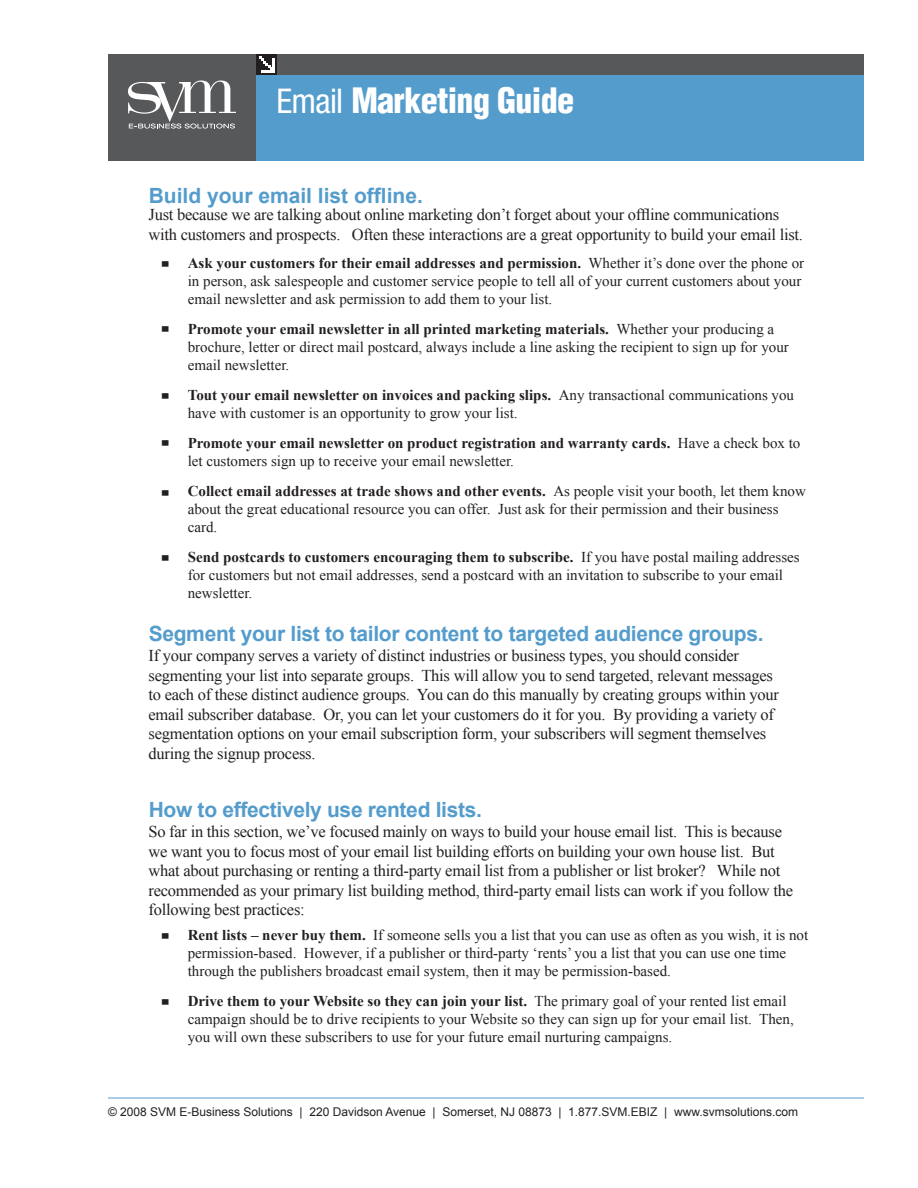
<style>
.page{position:relative;width:918px;height:1188px;background:#fff}
.page>*{position:absolute;margin:0;border:0;box-sizing:border-box;transform-origin:0 0}
.t1{font:900 condensed 34.2px "Helvetica";letter-spacing:-.02em;color:#fff}
.t2{font:700 21px "Arial";letter-spacing:-.015em;color:#549ccc}
.t3{font:16.5px/19.5px "Times New Roman";letter-spacing:-.015em;color:#231f20}
.t4{font:15px/18px "Times New Roman";color:#231f20}
.t5{font:700 15px/18px "Times New Roman";color:#231f20}
.t6{font:12px "Arial";color:#231f20}
.t7{font:9px "Times New Roman";color:#231f20}
.s1{font-family:"Helvetica Neue";font-weight:400}
.s2{font-weight:700}
.s3{font-weight:400}
</style>
<div class="page">
<hr style="left:108px;top:1098px;width:756px;height:1px;background:#549ccc">
<div style="left:108px;top:54px;width:148px;height:107px;background:#57585a"></div>
<svg style="left:128px;top:80px;width:108px;height:48px"></svg>
<div style="left:256px;top:54px;width:608px;height:107px;background:#549ccc"></div>
<div style="left:256px;top:54px;width:608px;height:21px;background:#57585a"></div>
<div style="left:256px;top:54px;width:21px;height:21px;background:#231f20"></div>
<svg style="left:259px;top:56px;width:16px;height:16px"></svg>
<h1 class="t1" style="left:276px;top:79px;width:299px"><span class="s1">Email</span> Marketing Guide</h1>
<h2 class="t2" style="left:149px;top:182px;width:276px">Build your email list offline.</h2>
<p class="t3" style="left:148px;top:205px;width:656px">Just because we are talking about online marketing don’t forget about your offline communications with customers and prospects. Often these interactions are a great opportunity to build your email list.</p>
<p class="t4" style="left:188px;top:254px;width:618px"><span class="s2">Ask your customers for their email addresses and permission.</span> Whether it’s done over the phone or in person, ask salespeople and customer service people to tell all of your current customers about your email newsletter and ask permission to add them to your list.</p>
<p class="t4" style="left:188px;top:320px;width:603px"><span class="s2">Promote your email newsletter in all printed marketing materials.</span> Whether your producing a brochure, letter or direct mail postcard, always include a line asking the recipient to sign up for your email newsletter.</p>
<p class="t4" style="left:188px;top:386px;width:608px"><span class="s2">Tout your email newsletter on invoices and packing slips.</span> Any transactional communications you have with customer is an opportunity to grow your list.</p>
<p class="t5" style="left:188px;top:434px;width:614px">Promote your email newsletter on product registration and warranty cards. <span class="s3">Have a check box to let customers sign up to receive your email newsletter.</span></p>
<p class="t4" style="left:188px;top:482px;width:620px"><span class="s2">Collect email addresses at trade shows and other events.</span> As people visit your booth, let them know about the great educational resource you can offer. Just ask for their permission and their business card.</p>
<p class="t4" style="left:188px;top:548px;width:614px"><span class="s2">Send postcards to customers encouraging them to subscribe.</span> If you have postal mailing addresses for customers but not email addresses, send a postcard with an invitation to subscribe to your email newsletter.</p>
<p class="t7" style="left:162px;top:254px;width:8px">▄</p>
<p class="t7" style="left:162px;top:320px;width:8px">▄</p>
<p class="t7" style="left:162px;top:387px;width:8px">▄</p>
<p class="t7" style="left:162px;top:434px;width:8px">▄</p>
<p class="t7" style="left:162px;top:484px;width:8px">▄</p>
<p class="t7" style="left:162px;top:549px;width:8px">▄</p>
<h2 class="t2" style="left:149px;top:620px;width:616px">Segment your list to tailor content to targeted audience groups.</h2>
<p class="t3" style="left:148px;top:646px;width:632px">If your company serves a variety of distinct industries or business types, you should consider segmenting your list into separate groups. This will allow you to send targeted, relevant messages to each of these distinct audience groups. You can do this manually by creating groups within your email subscriber database. Or, you can let your customers do it for you. By providing a variety of segmentation options on your email subscription form, your subscribers will segment themselves during the signup process.</p>
<h2 class="t2" style="left:149px;top:795px;width:335px">How to effectively use rented lists.</h2>
<p class="t3" style="left:148px;top:822px;width:646px">So far in this section, we’ve focused mainly on ways to build your house email list. This is because we want you to focus most of your email list building efforts on building your own house list. But what about purchasing or renting a third-party email list from a publisher or list broker? While not recommended as your primary list building method, third-party email lists can work if you follow the following best practices:</p>
<p class="t4" style="left:188px;top:926px;width:622px"><span class="s2">Rent lists – never buy them.</span> If someone sells you a list that you can use as often as you wish, it is not permission-based. However, if a publisher or third-party ‘rents’ you a list that you can use one time through the publishers broadcast email system, then it may be permission-based.</p>
<p class="t4" style="left:188px;top:992px;width:608px"><span class="s2">Drive them to your Website so they can join your list.</span> The primary goal of your rented list email campaign should be to drive recipients to your Website so they can sign up for your email list. Then, you will own these subscribers to use for your future email nurturing campaigns.</p>
<p class="t7" style="left:162px;top:927px;width:8px">▄</p>
<p class="t7" style="left:162px;top:992px;width:8px">▄</p>
<p class="t6" style="left:108px;top:1104px;width:692px">© 2008 SVM E-Business Solutions | 220 Davidson Avenue | Somerset, NJ 08873 | 1.877.SVM.EBIZ | www.svmsolutions.com</p>
</div>
